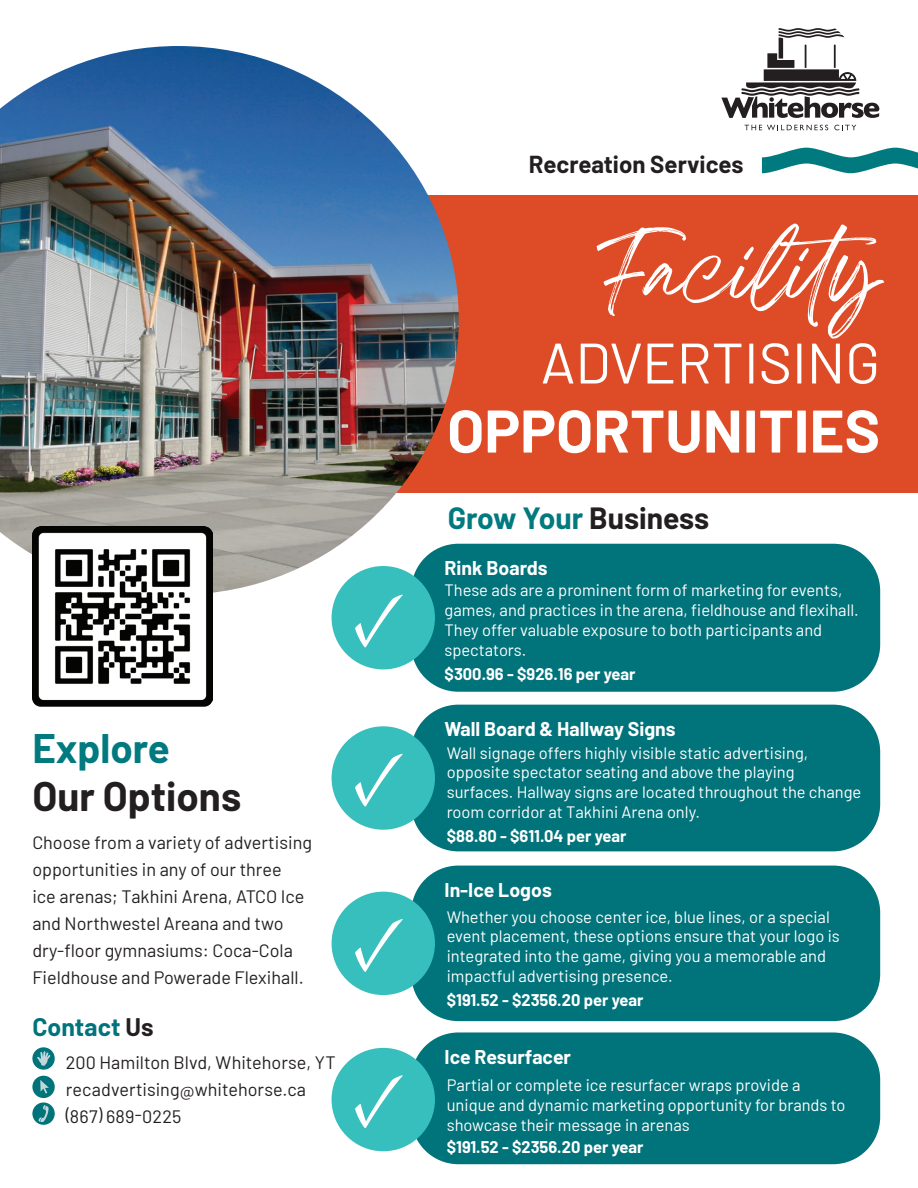
<style>
.page{position:relative;width:918px;height:1188px;background:#fff}
.page>*{position:absolute;margin:0;border:0;box-sizing:border-box;transform-origin:0 0}
.t1{font:78.3px "Minion Pro";color:#fff}
.t2{font:69px "Breathing Personal Use";color:#fff}
.t3{font:700 60px "Barlow";color:#fff}
.t4{font:57px "Barlow";color:#fff}
.t5{font:700 40.35px "Barlow";color:#231f20}
.t6{font:700 40.35px "Barlow";color:#007a7f}
.t7{font:700 30px "Barlow";letter-spacing:-.005em;color:#007a7f}
.t8{font:700 24.75px "Barlow";letter-spacing:.005em;color:#00737b}
.t9{font:700 24px "Barlow";color:#231f20}
.t10{font:700 19.5px "Barlow";color:#fff}
.t11{font:18px/27px "Barlow";color:#231f20}
.t12{font:16.5px/19.8px "Barlow";color:#fff}
.t13{font:700 16.5px "Barlow";color:#fff}
.s1{color:#231f20}
.s2{font-family:"Minion Pro";font-size:78.3px}
</style>
<div class="page">
<div style="left:0;top:195px;width:918px;height:297px;background:#de4c27"></div>
<svg style="left:762px;top:148px;width:156px;height:25px"></svg>
<img style="left:0;top:46px;width:459px;height:549px">
<div style="left:411px;top:1032px;width:469px;height:132px;background:#00737b;border-radius:47px"></div>
<div style="left:411px;top:866px;width:469px;height:155px;background:#00737b;border-radius:47px"></div>
<div style="left:411px;top:705px;width:469px;height:146px;background:#00737b;border-radius:47px"></div>
<img style="left:32px;top:526px;width:180px;height:181px">
<div style="left:411px;top:544px;width:469px;height:148px;background:#00737b;border-radius:47px"></div>
<svg style="left:745px;top:125px;width:83px;height:5px"></svg>
<svg style="left:834px;top:125px;width:22px;height:5px"></svg>
<svg style="left:721px;top:28px;width:158px;height:90px"></svg>
<div style="left:332px;top:566px;width:103px;height:103px;background:#36bfbd;border-radius:50%"></div>
<div style="left:332px;top:726px;width:103px;height:104px;background:#36bfbd;border-radius:50%"></div>
<div style="left:332px;top:892px;width:103px;height:103px;background:#36bfbd;border-radius:50%"></div>
<div style="left:332px;top:1048px;width:103px;height:103px;background:#36bfbd;border-radius:50%"></div>
<svg style="left:32px;top:1047px;width:23px;height:23px"></svg>
<svg style="left:37px;top:1051px;width:13px;height:15px"></svg>
<div style="left:32px;top:1076px;width:23px;height:22px;background:#00737b;border-radius:50%"></div>
<svg style="left:40px;top:1080px;width:9px;height:14px"></svg>
<svg style="left:32px;top:1102px;width:23px;height:23px"></svg>
<svg style="left:39px;top:1105px;width:10px;height:17px"></svg>
<h3 class="t9" style="left:529px;top:146px;width:216px">Recreation Services</h3>
<h2 class="t2" style="left:596px;top:250px;width:292px">Facility</h2>
<h3 class="t4" style="left:541px;top:322px;width:341px">ADVERTISING</h3>
<h3 class="t3" style="left:447px;top:387px;width:435px">OPPORTUNITIES</h3>
<h3 class="t6" style="left:32px;top:718px;width:139px">Explore</h3>
<h3 class="t5" style="left:32px;top:767px;width:210px">Our Options</h3>
<p class="t11" style="left:32px;top:827px;width:281px">Choose from a variety of advertising opportunities in any of our three<br>ice arenas; Takhini Arena, ATCO Ice and Northwestel Areana and two dry-floor gymnasiums: Coca-Cola Fieldhouse and Powerade Flexihall.</p>
<h3 class="t8" style="left:32px;top:1009px;width:123px">Contact <span class="s1">Us</span></h3>
<p class="t11" style="left:66px;top:1047px;width:271px">200 Hamilton Blvd, Whitehorse, YT recadvertising@whitehorse.ca (867) 689-0225</p>
<h3 class="t7" style="left:448px;top:496px;width:263px">Grow Your <span class="s1">Business</span></h3>
<p class="t10" style="left:445px;top:554px;width:105px">Rink Boards</p>
<h1 class="t1" style="left:352px;top:566px;width:55px">✓</h1>
<p class="t12" style="left:445px;top:579px;width:416px">These ads are a prominent form of marketing for events, games, and practices in the arena, fieldhouse and flexihall.<br>They offer valuable exposure to both participants and spectators.</p>
<p class="t13" style="left:445px;top:661px;width:193px">$300.96 - $926.16 per year</p>
<p class="t10" style="left:445px;top:714px;width:233px">Wall Board &amp; Hallway Signs</p>
<h1 class="t1" style="left:352px;top:725px;width:55px">✓</h1>
<p class="t12" style="left:447px;top:742px;width:416px">Wall signage offers highly visible static advertising, opposite spectator seating and above the playing surfaces. Hallway signs are located throughout the change room corridor at Takhini Arena only.</p>
<p class="t13" style="left:447px;top:824px;width:181px">$88.80 - $611.04 per year</p>
<p class="t10" style="left:445px;top:875px;width:109px">In-Ice Logos</p>
<h1 class="t1" style="left:352px;top:890px;width:55px">✓</h1>
<p class="t12" style="left:447px;top:905px;width:395px">Whether you choose center ice, blue lines, or a special event placement, these options ensure that your logo is integrated into the game, giving you a memorable and impactful advertising presence.</p>
<p class="t13" style="left:447px;top:988px;width:198px">$191.52 - $2356.20 per year</p>
<p class="t10" style="left:445px;top:1042px;width:128px">Ice Resurfacer</p>
<p class="t12" style="left:447px;top:1074px;width:400px;text-indent:-94px"><span class="s2">✓</span> Partial or complete ice resurfacer wraps provide a unique and dynamic marketing opportunity for brands to showcase their message in arenas</p>
<p class="t13" style="left:447px;top:1135px;width:198px">$191.52 - $2356.20 per year</p>
</div>
